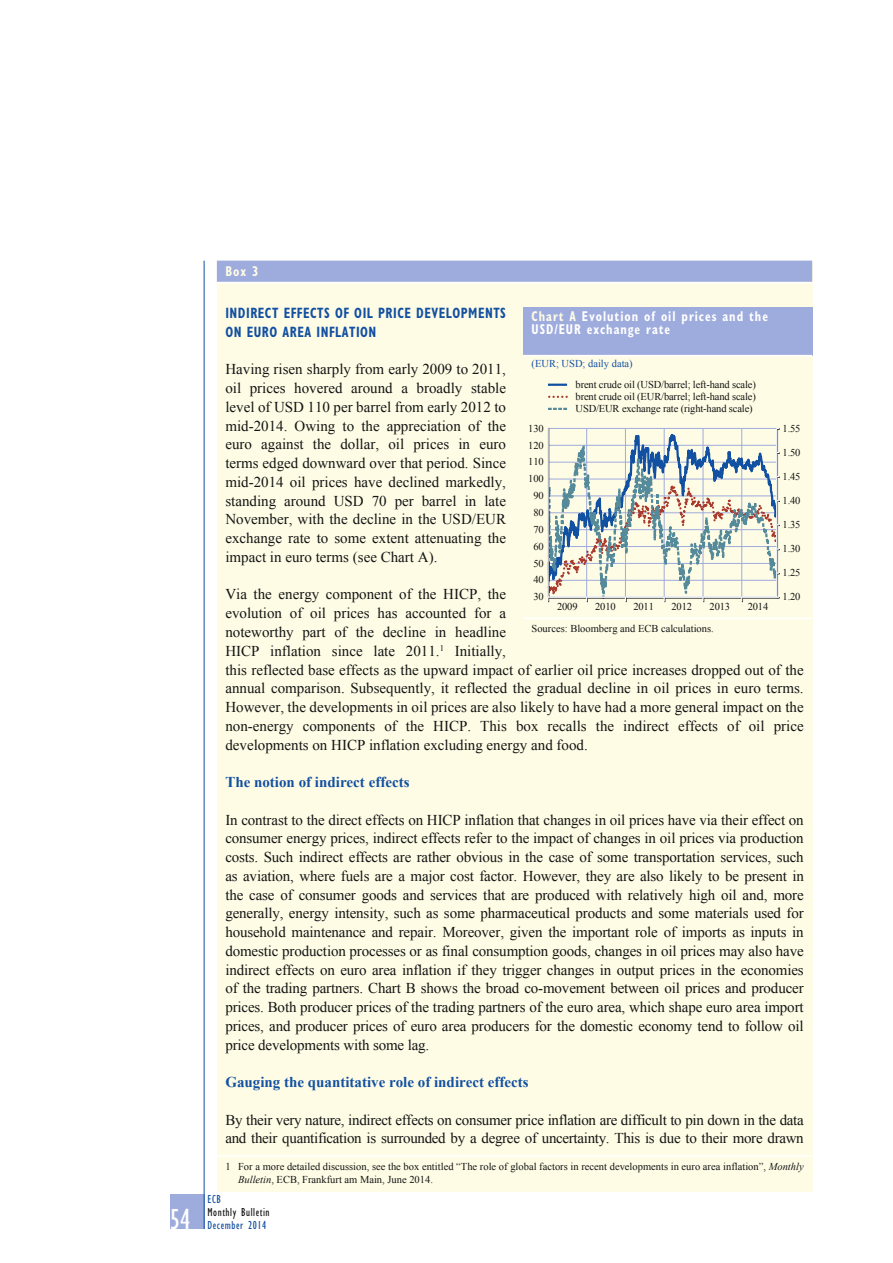
<style>
.page{position:relative;width:893px;height:1263px;background:#fff}
.page>*{position:absolute;margin:0;border:0;box-sizing:border-box;transform-origin:0 0}
.t1{font:condensed 30px "Gill Sans Myriad";color:#fff;scale:.95 1}
.t2{font:15px/18.8px "Times New Roman WGL";color:#131413;text-align:justify}
.t3{font:15px/18.8px "Times New Roman WGL";letter-spacing:-.02em;color:#131413}
.t4{font:700 15px "Times New Roman WGL";color:#1250a1}
.t5{font:700 condensed 15px/18.8px "Gill Sans Myriad";letter-spacing:.04em;color:#1250a1;scale:.85 1}
.t6{font:700 condensed 14.25px/13.5px "Gill Sans Myriad";letter-spacing:.08em;color:#fff;scale:.85 1}
.t7{font:700 condensed 14.25px "Gill Sans Myriad";color:#fffce6;scale:.85 1}
.t8{font:condensed 12px "Gill Sans Myriad";letter-spacing:.05em;color:#1250a1;scale:.95 1}
.t9{font:condensed 12px "Gill Sans Myriad";letter-spacing:.05em;color:#131413;scale:.95 1}
.t10{font:10.5px/12px "Times New Roman WGL";color:#131413}
.t11{font:10.5px "Times New Roman WGL";color:#1250a1}
.s1{font-style:italic}
.s2{color:#fffce6}
</style>
<div class="page">
<div style="left:170px;top:1195px;width:34px;height:34px;background:#9eabdd"></div>
<hr style="left:204px;top:261px;width:1px;height:968px;background:#1250a1">
<div style="left:217px;top:262px;width:595px;height:929px;background:#fffce6"></div>
<div style="left:217px;top:261px;width:595px;height:21px;background:#9eabdd"></div>
<hr style="left:217px;top:282px;width:595px;height:1px;background:#fff">
<hr style="left:217px;top:1155px;width:595px;height:2px;background:#fff">
<div style="left:523px;top:307px;width:289px;height:49px;background:#9eabdd"></div>
<hr style="left:523px;top:355px;width:289px;height:1px;background:#fff">
<hr style="left:523px;top:618px;width:289px;height:1px;background:#fff">
<svg style="left:546px;top:260px;width:233px;height:343px"></svg>
<div style="left:547px;top:427px;width:230px;height:171px;border:1px solid #fff"></div>
<svg style="left:548px;top:384px;width:19px;height:2px"></svg>
<svg style="left:549px;top:408px;width:19px;height:2px"></svg>
<svg style="left:549px;top:396px;width:18px;height:2px"></svg>
<h1 class="t1" style="left:170px;top:1201px;width:23px">54</h1>
<p class="t7" style="left:225px;top:263px;width:41px">BOX 3</p>
<p class="t5" style="left:225px;top:304px;width:332px">INDIRECT EFFECTS OF OIL PRICE DEVELOPMENTS<br>ON EURO AREA INFLATION</p>
<p class="t2" style="left:225px;top:360px;width:282px">Having risen sharply from early 2009 to 2011, oil prices hovered around a broadly stable level of USD 110 per barrel from early 2012 to mid-2014. Owing to the appreciation of the euro against the dollar, oil prices in euro terms edged downward over that period. Since mid-2014 oil prices have declined markedly, standing around USD 70 per barrel in late November, with the decline in the USD/EUR exchange rate to some extent attenuating the impact in euro terms (see Chart A).</p>
<p class="t2" style="left:225px;top:585px;width:580px;text-align:left">Via the energy component of the HICP, the<br>evolution of oil prices has accounted for a<br>noteworthy part of the decline in headline<br>HICP inflation since late 2011.<sup>1</sup> Initially,<br>this reflected base effects as the upward impact of earlier oil price increases dropped out of the annual comparison. Subsequently, it reflected the gradual decline in oil prices in euro terms.<br>However, the developments in oil prices are also likely to have had a more general impact on the non-energy components of the HICP. This box recalls the indirect effects of oil price developments on HICP inflation excluding energy and food.</p>
<p class="t4" style="left:225px;top:772px;width:186px">The notion of indirect effects</p>
<p class="t2" style="left:225px;top:810px;width:580px">In contrast to the direct effects on HICP inflation that changes in oil prices have via their effect on consumer energy prices, indirect effects refer to the impact of changes in oil prices via production costs. Such indirect effects are rather obvious in the case of some transportation services, such as aviation, where fuels are a major cost factor. However, they are also likely to be present in the case of consumer goods and services that are produced with relatively high oil and, more generally, energy intensity, such as some pharmaceutical products and some materials used for household maintenance and repair. Moreover, given the important role of imports as inputs in domestic production processes or as final consumption goods, changes in oil prices may also have indirect effects on euro area inflation if they trigger changes in output prices in the economies of the trading partners. Chart B shows the broad co-movement between oil prices and producer prices. Both producer prices of the trading partners of the euro area, which shape euro area import prices, and producer prices of euro area producers for the domestic economy tend to follow oil price developments with some lag.</p>
<p class="t4" style="left:225px;top:1072px;width:305px">Gauging the quantitative role of indirect effects</p>
<p class="t3" style="left:225px;top:1110px;width:580px">By their very nature, indirect effects on consumer price inflation are difficult to pin down in the data and their quantification is surrounded by a degree of uncertainty. This is due to their more drawn</p>
<p class="t10" style="left:238px;top:1159px;width:567px;line-height:13.5px;text-indent:-13px">1 For a more detailed discussion, see the box entitled “The role of global factors in recent developments in euro area inflation”, <span class="s1">Monthly<br>Bulletin</span>, ECB, Frankfurt am Main, June 2014.</p>
<p class="t6" style="left:531px;top:309px;width:280px"><span class="s2">CHART A</span> EVOLUTION OF OIL PRICES AND THE<br>USD/EUR EXCHANGE RATE</p>
<p class="t11" style="left:531px;top:356px;width:103px">(EUR; USD; daily data)</p>
<p class="t10" style="left:576px;top:378px;width:182px;text-align:justify">brent crude oil (USD/barrel; left-hand scale) brent crude oil (EUR/barrel; left-hand scale)<br>USD/EUR exchange rate (right-hand scale)</p>
<p class="t10" style="left:528px;top:422px;width:17px">130</p>
<p class="t10" style="left:783px;top:422px;width:19px">1.55</p>
<p class="t10" style="left:528px;top:439px;width:17px">120</p>
<p class="t10" style="left:783px;top:446px;width:19px">1.50</p>
<p class="t10" style="left:528px;top:456px;width:17px">110</p>
<p class="t10" style="left:783px;top:470px;width:19px">1.45</p>
<p class="t10" style="left:528px;top:473px;width:17px">100</p>
<p class="t10" style="left:533px;top:489px;width:12px">90</p>
<p class="t10" style="left:783px;top:494px;width:19px">1.40</p>
<p class="t10" style="left:533px;top:506px;width:12px">80</p>
<p class="t10" style="left:783px;top:518px;width:19px">1.35</p>
<p class="t10" style="left:533px;top:523px;width:12px">70</p>
<p class="t10" style="left:533px;top:540px;width:12px">60</p>
<p class="t10" style="left:783px;top:542px;width:19px">1.30</p>
<p class="t10" style="left:533px;top:557px;width:12px">50</p>
<p class="t10" style="left:783px;top:566px;width:19px">1.25</p>
<p class="t10" style="left:533px;top:574px;width:12px">40</p>
<p class="t10" style="left:783px;top:590px;width:19px">1.20</p>
<p class="t10" style="left:533px;top:591px;width:12px">30</p>
<p class="t10" style="left:557px;top:601px;width:22px">2009</p>
<p class="t10" style="left:595px;top:601px;width:22px">2010</p>
<p class="t10" style="left:633px;top:601px;width:22px">2011</p>
<p class="t10" style="left:671px;top:601px;width:22px">2012</p>
<p class="t10" style="left:710px;top:601px;width:22px">2013</p>
<p class="t10" style="left:748px;top:601px;width:22px">2014</p>
<p class="t10" style="left:531px;top:622px;width:184px">Sources: Bloomberg and ECB calculations.</p>
<p class="t8" style="left:207px;top:1191px;width:16px">ECB</p>
<p class="t9" style="left:207px;top:1205px;width:67px">Monthly Bulletin</p>
<p class="t8" style="left:207px;top:1218px;width:63px">December 2014</p>
</div>
